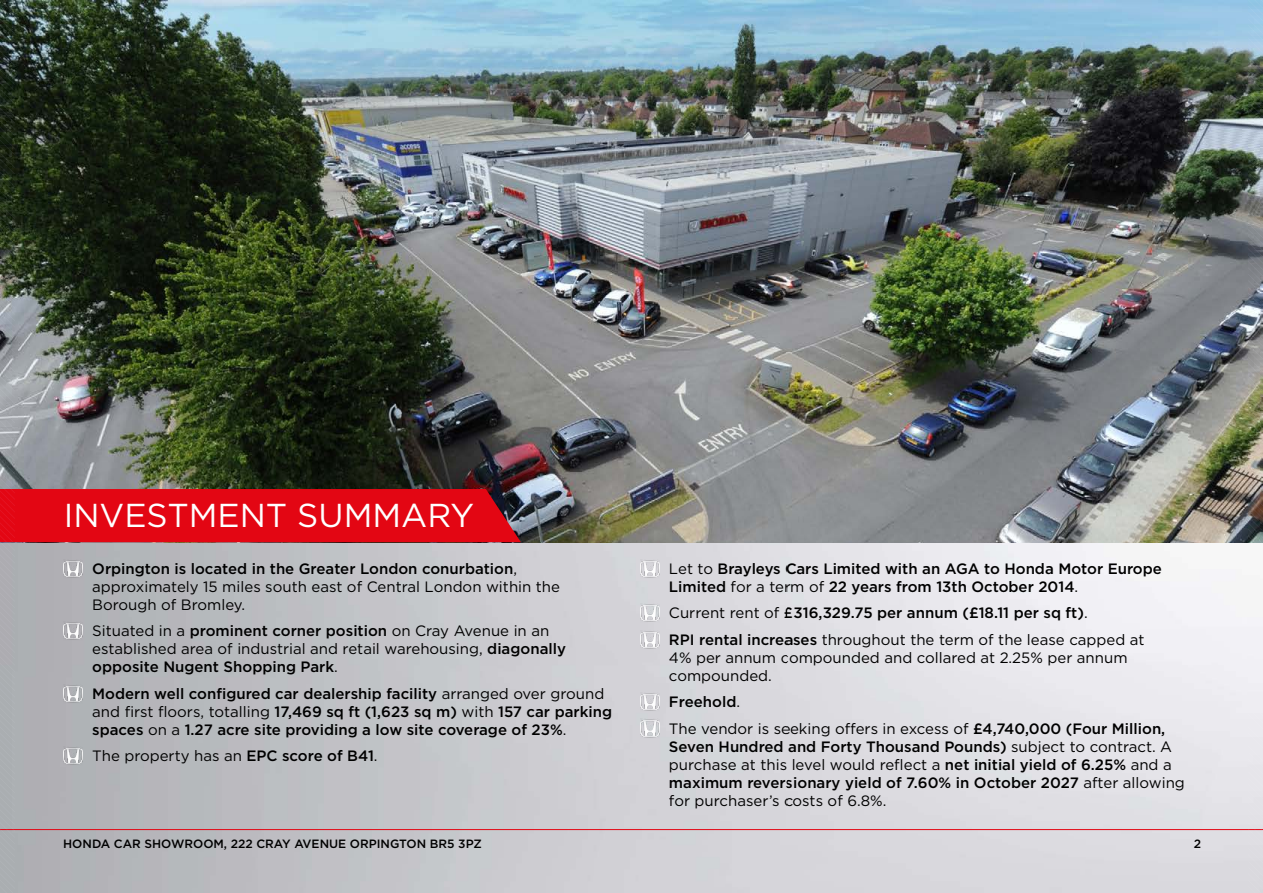
<style>
.page{position:relative;width:1263px;height:893px;background:#fff}
.page>*{position:absolute;margin:0;border:0;box-sizing:border-box;transform-origin:0 0}
.t1{font:33.15px "Gotham";color:#fff}
.t2{font:500 15px/18px "Gotham";color:#000}
.t3{font:15px/18px "Gotham";color:#000}
.t4{font:500 12px "Gotham";color:#000}
.s1{font-weight:500}
.s2{font-weight:400}
</style>
<div class="page">
<img style="left:521px;top:542px;width:727px;height:351px">
<hr style="left:0;top:829px;width:1263px;height:1px;background:#e30613">
<img style="left:640px;top:559px;width:20px;height:20px">
<img style="left:640px;top:604px;width:20px;height:19px">
<img style="left:640px;top:630px;width:20px;height:19px">
<img style="left:640px;top:693px;width:20px;height:19px">
<img style="left:640px;top:719px;width:20px;height:19px">
<img style="left:521px;top:0;width:727px;height:542px">
<img style="left:1248px;top:0;width:15px;height:893px">
<img style="left:0;top:0;width:521px;height:893px">
<h1 class="t1" style="left:64px;top:494px;width:412px">INVESTMENT SUMMARY</h1>
<p class="t3" style="left:92px;top:559px;width:469px"><span class="s1">Orpington is located in the Greater London conurbation</span>, approximately 15 miles south east of Central London within the<br>Borough of Bromley.</p>
<p class="t3" style="left:92px;top:622px;width:475px">Situated in a <span class="s1">prominent corner position</span> on Cray Avenue in an established area of industrial and retail warehousing, <span class="s1">diagonally opposite Nugent Shopping Park</span>.</p>
<p class="t2" style="left:92px;top:684px;width:521px">Modern well configured car dealership facility <span class="s2">arranged over ground and first floors, totalling</span> 17,469 sq ft (1,623 sq m) <span class="s2">with</span> 157 car parking spaces <span class="s2">on a</span> 1.27 acre site providing a low site coverage of 23%<span class="s2">.</span></p>
<p class="t3" style="left:92px;top:747px;width:287px">The property has an <span class="s1">EPC score of B41</span>.</p>
<p class="t2" style="left:669px;top:559px;width:494px"><span class="s2">Let to</span> Brayleys Cars Limited with an AGA to Honda Motor Europe<br>Limited <span class="s2">for a term of</span> 22 years from 13th October 2014<span class="s2">.</span></p>
<p class="t2" style="left:669px;top:600px;width:477px;line-height:26.4px"><span class="s2">Current rent of</span> £316,329.75 per annum (£18.11 per sq ft)<span class="s2">.<br></span>RPI rental increases <span class="s2">throughout the term of the lease capped at</span></p>
<p class="t3" style="left:669px;top:648px;width:460px">4% per annum compounded and collared at 2.25% per annum compounded.</p>
<p class="t3" style="left:669px;top:688px;width:498px;line-height:26.4px"><span class="s1">Freehold</span>.<br>The vendor is seeking offers in excess of <span class="s1">£4,740,000 (Four Million,</span></p>
<p class="t2" style="left:669px;top:737px;width:517px">Seven Hundred and Forty Thousand Pounds) <span class="s2">subject to contract. A purchase at this level would reflect a</span> net initial yield of 6.25% <span class="s2">and a </span>maximum reversionary yield of 7.60% in October 2027 <span class="s2">after allowing for purchaser’s costs of 6.8%.</span></p>
<p class="t4" style="left:63px;top:837px;width:420px">HONDA CAR SHOWROOM, 222 CRAY AVENUE ORPINGTON BR5 3PZ</p>
<p class="t4" style="left:1194px;top:837px;width:9px">2</p>
</div>
